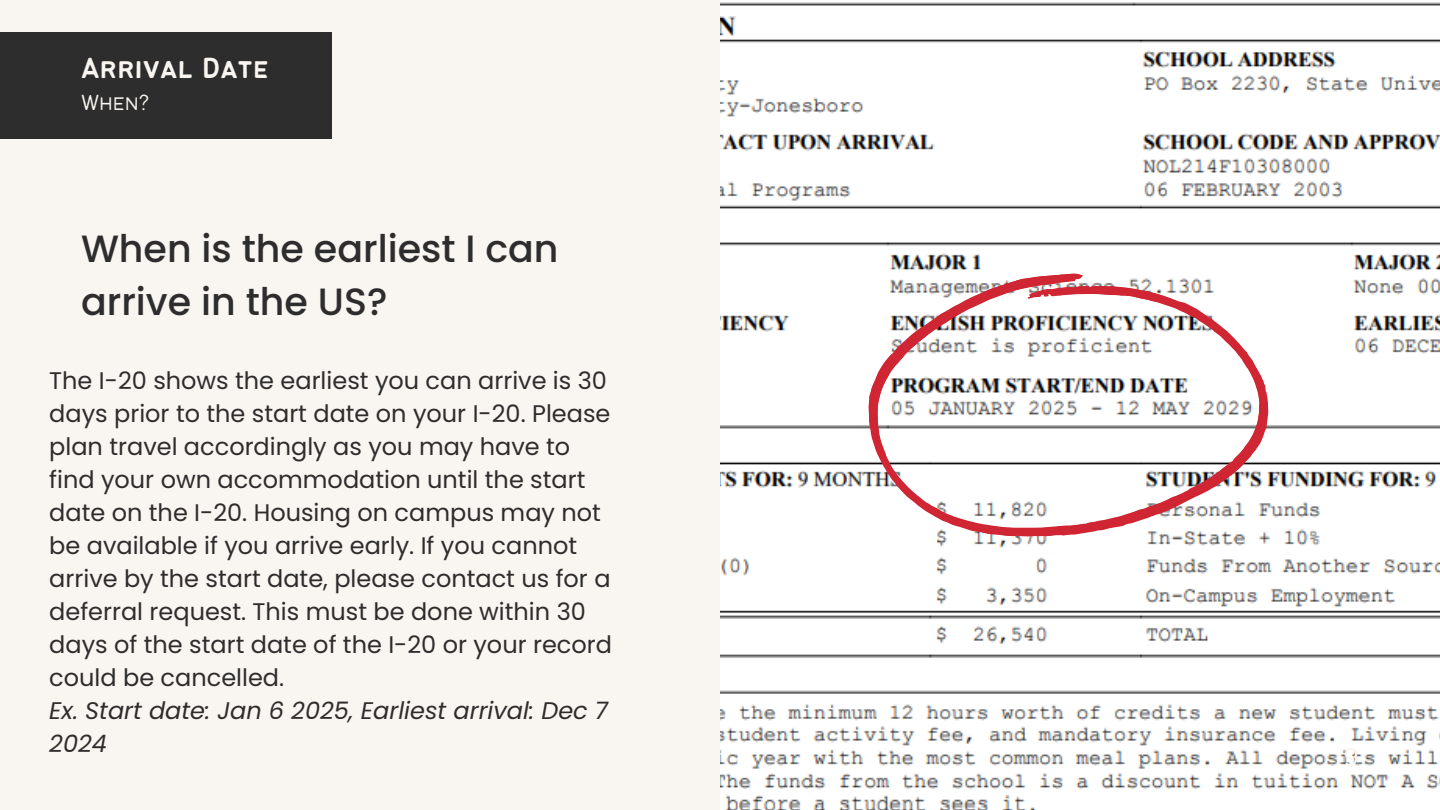
<style>
.page{position:relative;width:1440px;height:810px;background:#f9f5f0}
.page>*{position:absolute;margin:0;border:0;box-sizing:border-box;transform-origin:0 0}
.t1{font:500 38px/52.5px "Poppins";color:#2d2d2d}
.t2{font:32px "Bantayog";color:#f9f5f0}
.t3{font:300 28px "Bantayog";color:#f9f5f0}
.t4{font:24px/33px "Poppins";color:#2d2d2d}
.t5{font:italic 24px/33px "Poppins";color:#2d2d2d}
.t6{font:300 24px "Bantayog";color:#f9f5f0}
</style>
<div class="page">
<div style="left:0;top:32px;width:332px;height:107px;background:#2d2d2d"></div>
<img style="left:720px;top:0;width:720px;height:810px">
<img style="left:868px;top:274px;width:399px;height:262px">
<svg style="left:1031px;top:294px;width:6px;height:3px"></svg>
<p class="t2" style="left:81px;top:56px;width:189px">Arrival Date</p>
<p class="t6" style="left:81px;top:93px;width:70px">When?</p>
<p class="t1" style="left:81px;top:223px;width:479px">When is the earliest I can arrive in the US?</p>
<p class="t4" style="left:49px;top:364px;width:564px">The I-20 shows the earliest you can arrive is 30 days prior to the start date on your I-20. Please plan travel accordingly as you may have to find your own accommodation until the start date on the I-20. Housing on campus may not be available if you arrive early. If you cannot arrive by the start date, please contact us for a deferral request. This must be done within 30 days of the start date of the I-20 or your record could be cancelled.</p>
<p class="t5" style="left:49px;top:694px;width:560px">Ex. Start date: Jan 6 2025, Earliest arrival: Dec 7<br>2024</p>
<h1 class="t3" style="left:1343px;top:746px;width:17px">9</h1>
</div>
